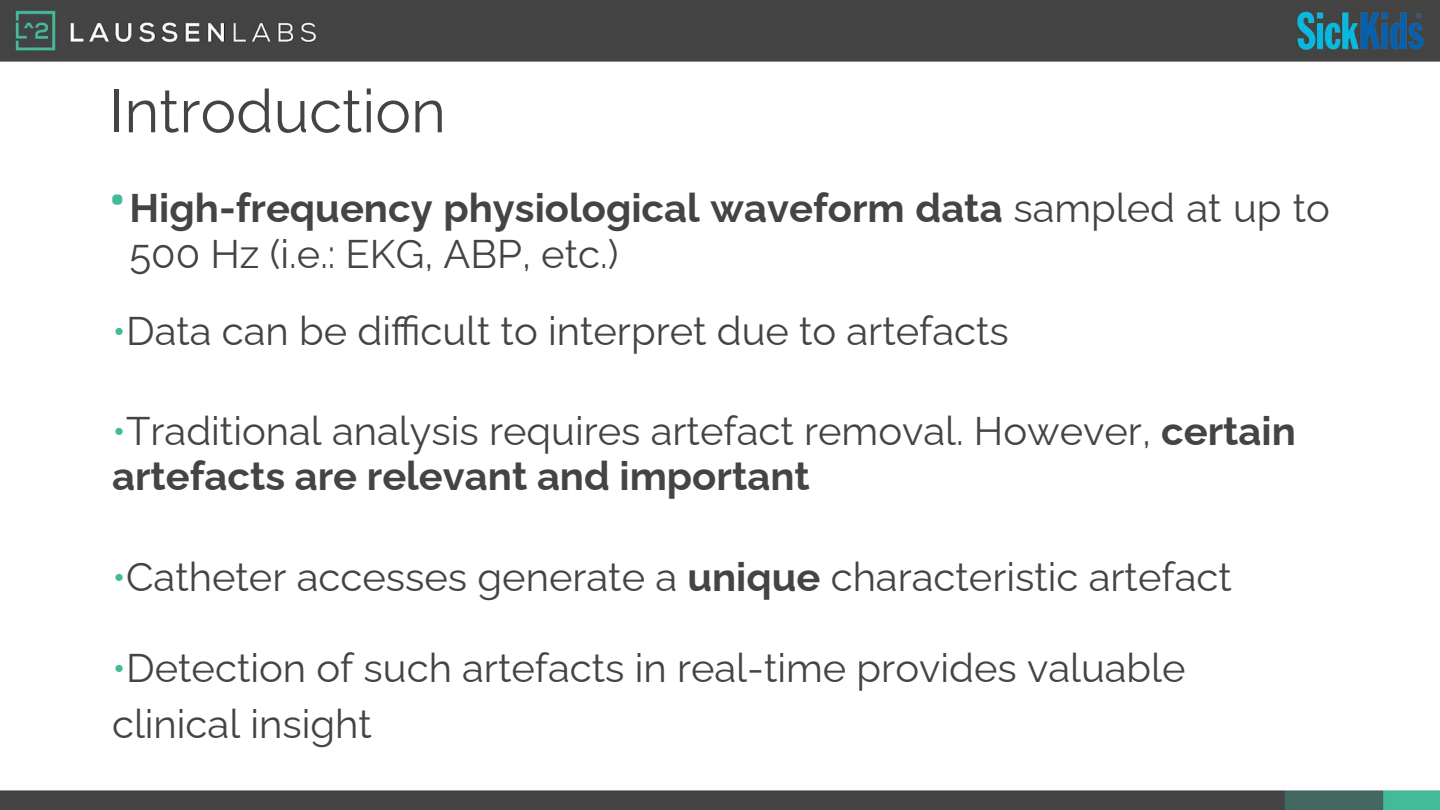
<style>
.page{position:relative;width:1440px;height:810px;background:#fff}
.page>*{position:absolute;margin:0;border:0;box-sizing:border-box;transform-origin:0 0}
.t1{font:60px "Raleway";color:#444445}
.t2{font:44px "IBM Plex Sans Cond";color:#43bb9b}
.t3{font:40px/55.5px "Raleway";color:#444445}
.t4{font:700 40px/46.5px "Raleway";color:#444445}
.s1{font-weight:400}
.s2{color:#43bb9b}
.s3{font-weight:700}
</style>
<div class="page">
<img style="left:0;top:0;width:1440px;height:810px">
<p class="t1" style="left:110px;top:76px;width:338px">Introduction</p>
<p class="t2" style="left:110px;top:168px;width:17px">•</p>
<p class="t4" style="left:129px;top:184px;width:1202px">High-frequency physiological waveform data <span class="s1">sampled at up to<br>500 Hz (i.e.: EKG, ABP, etc.)</span></p>
<p class="t3" style="left:112px;top:303px;width:898px"><span class="s2">•</span>Data can be difficult to interpret due to artefacts</p>
<p class="t3" style="left:112px;top:408px;width:1185px;line-height:45.8px"><span class="s2">•</span>Traditional analysis requires artefact removal. However, <span class="s3">certain artefacts are relevant and important</span></p>
<p class="t3" style="left:112px;top:549px;width:1121px"><span class="s2">•</span>Catheter accesses generate a <span class="s3">unique</span> characteristic artefact</p>
<p class="t3" style="left:112px;top:641px;width:1075px"><span class="s2">•</span>Detection of such artefacts in real-time provides valuable clinical insight</p>
</div>
